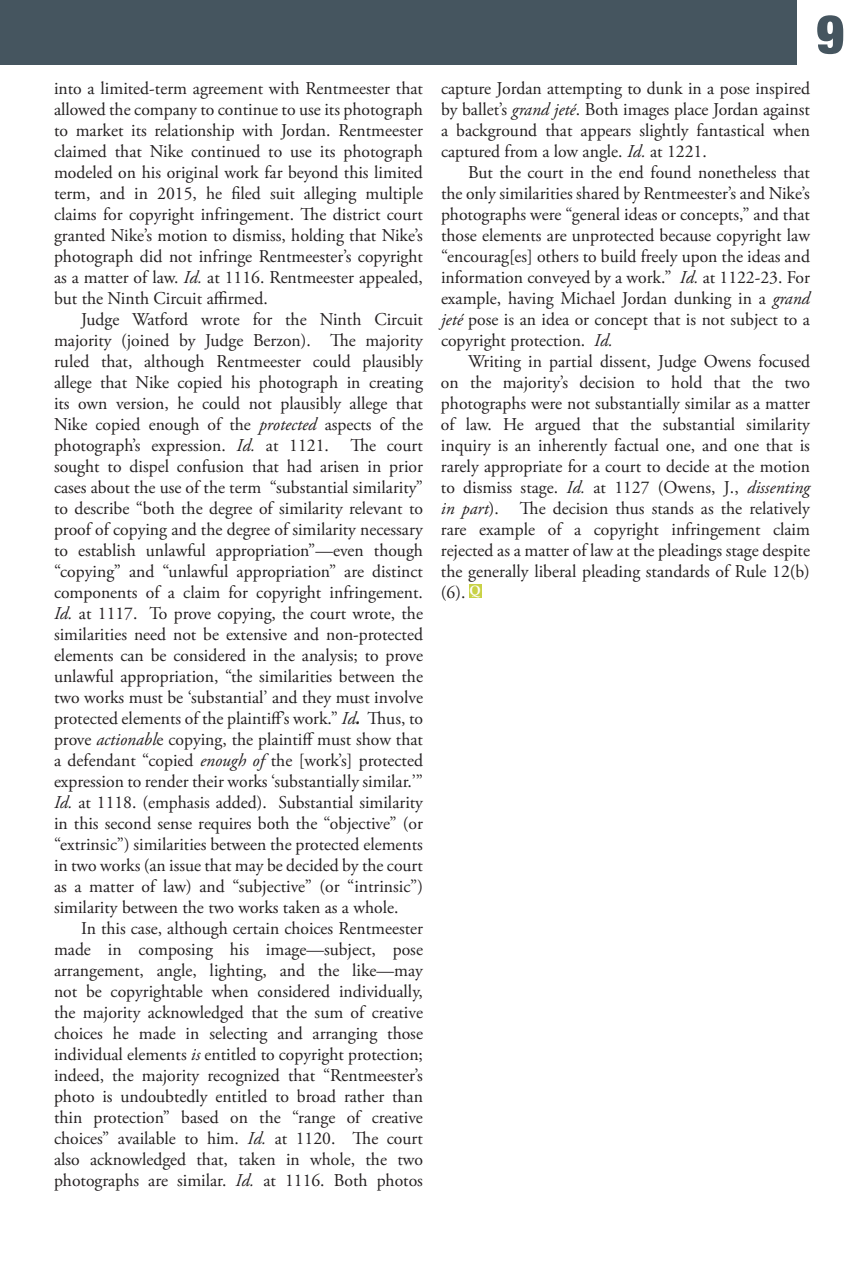
<style>
.page{position:relative;width:864px;height:1269px;background:#fff}
.page>*{position:absolute;margin:0;border:0;box-sizing:border-box;transform-origin:0 0}
.t1{font:900 condensed 54px "Helvetica Neue";color:#45555f}
.QE_-_Main_Article_St{font:18px/21px "Adobe Garamond Pro";color:#231f20;text-align:justify}
.t2{font:700 13.5px "Palatino Linotype";color:#fff}
.s1{font-style:italic}
.s2{font-weight:700;font-style:italic}
</style>
<div class="page">
<div style="left:0;top:0;width:796px;height:64px;background:#45555f"></div>
<div style="left:469px;top:585px;width:13px;height:13px;background:#c9d247"></div>
<p class="QE_-_Main_Article_St" style="left:54px;top:78px;width:371px">into a limited-term agreement with Rentmeester that allowed the company to continue to use its photograph to market its relationship with Jordan. Rentmeester claimed that Nike continued to use its photograph modeled on his original work far beyond this limited term, and in 2015, he filed suit alleging multiple claims for copyright infringement. The district court granted Nike’s motion to dismiss, holding that Nike’s photograph did not infringe Rentmeester’s copyright as a matter of law. <span class="s1">Id.</span> at 1116. Rentmeester appealed, but the Ninth Circuit affirmed.</p>
<p class="QE_-_Main_Article_St" style="left:54px;top:309px;width:371px;text-indent:27px">Judge Watford wrote for the Ninth Circuit majority (joined by Judge Berzon). The majority ruled that, although Rentmeester could plausibly allege that Nike copied his photograph in creating its own version, he could not plausibly allege that Nike copied enough of the <span class="s1">protected</span> aspects of the photograph’s expression. <span class="s1">Id.</span> at 1121. The court sought to dispel confusion that had arisen in prior cases about the use of the term “substantial similarity” to describe “both the degree of similarity relevant to proof of copying and the degree of similarity necessary to establish unlawful appropriation”—even though “copying” and “unlawful appropriation” are distinct components of a claim for copyright infringement.<br><span class="s1">Id.</span> at 1117. To prove copying, the court wrote, the similarities need not be extensive and non-protected elements can be considered in the analysis; to prove unlawful appropriation, “the similarities between the two works must be ‘substantial’ and they must involve protected elements of the plaintiff’s work.” <span class="s1">Id</span><span class="s2">.</span> Thus, to prove <span class="s1">actionabl</span>e copying, the plaintiff must show that a defendant “copied <span class="s1">enough of</span> the [work’s] protected expression to render their works ‘substantially similar.’” <span class="s1">Id.</span> at 1118. (emphasis added). Substantial similarity in this second sense requires both the “objective” (or “extrinsic”) similarities between the protected elements in two works (an issue that may be decided by the court as a matter of law) and “subjective” (or “intrinsic”) similarity between the two works taken as a whole.</p>
<p class="QE_-_Main_Article_St" style="left:54px;top:918px;width:371px;text-indent:27px">In this case, although certain choices Rentmeester made in composing his image—subject, pose arrangement, angle, lighting, and the like—may not be copyrightable when considered individually, the majority acknowledged that the sum of creative choices he made in selecting and arranging those individual elements <span class="s1">is</span> entitled to copyright protection; indeed, the majority recognized that “Rentmeester’s photo is undoubtedly entitled to broad rather than thin protection” based on the “range of creative choices” available to him. <span class="s1">Id.</span> at 1120. The court also acknowledged that, taken in whole, the two photographs are similar. <span class="s1">Id.</span> at 1116. Both photos</p>
<p class="t1" style="left:816px;top:1px;width:30px">9</p>
<p class="QE_-_Main_Article_St" style="left:441px;top:78px;width:371px">capture Jordan attempting to dunk in a pose inspired by ballet’s <span class="s1">grand jeté</span>. Both images place Jordan against a background that appears slightly fantastical when captured from a low angle. <span class="s1">Id.</span> at 1221.</p>
<p class="QE_-_Main_Article_St" style="left:441px;top:162px;width:371px;text-indent:27px">But the court in the end found nonetheless that the only similarities shared by Rentmeester’s and Nike’s photographs were “general ideas or concepts,” and that those elements are unprotected because copyright law “encourag[es] others to build freely upon the ideas and information conveyed by a work.” <span class="s1">Id.</span> at 1122-23. For example, having Michael Jordan dunking in a <span class="s1">grand jeté</span> pose is an idea or concept that is not subject to a copyright protection. <span class="s1">Id.</span></p>
<p class="QE_-_Main_Article_St" style="left:441px;top:351px;width:371px;text-indent:27px">Writing in partial dissent, Judge Owens focused on the majority’s decision to hold that the two photographs were not substantially similar as a matter of law. He argued that the substantial similarity inquiry is an inherently factual one, and one that is rarely appropriate for a court to decide at the motion to dismiss stage. <span class="s1">Id.</span> at 1127 (Owens, J., <span class="s1">dissenting in part</span>). The decision thus stands as the relatively rare example of a copyright infringement claim rejected as a matter of law at the pleadings stage despite the generally liberal pleading standards of Rule 12(b) (6).</p>
<p class="t2" style="left:470px;top:581px;width:13px">Q</p>
</div>
